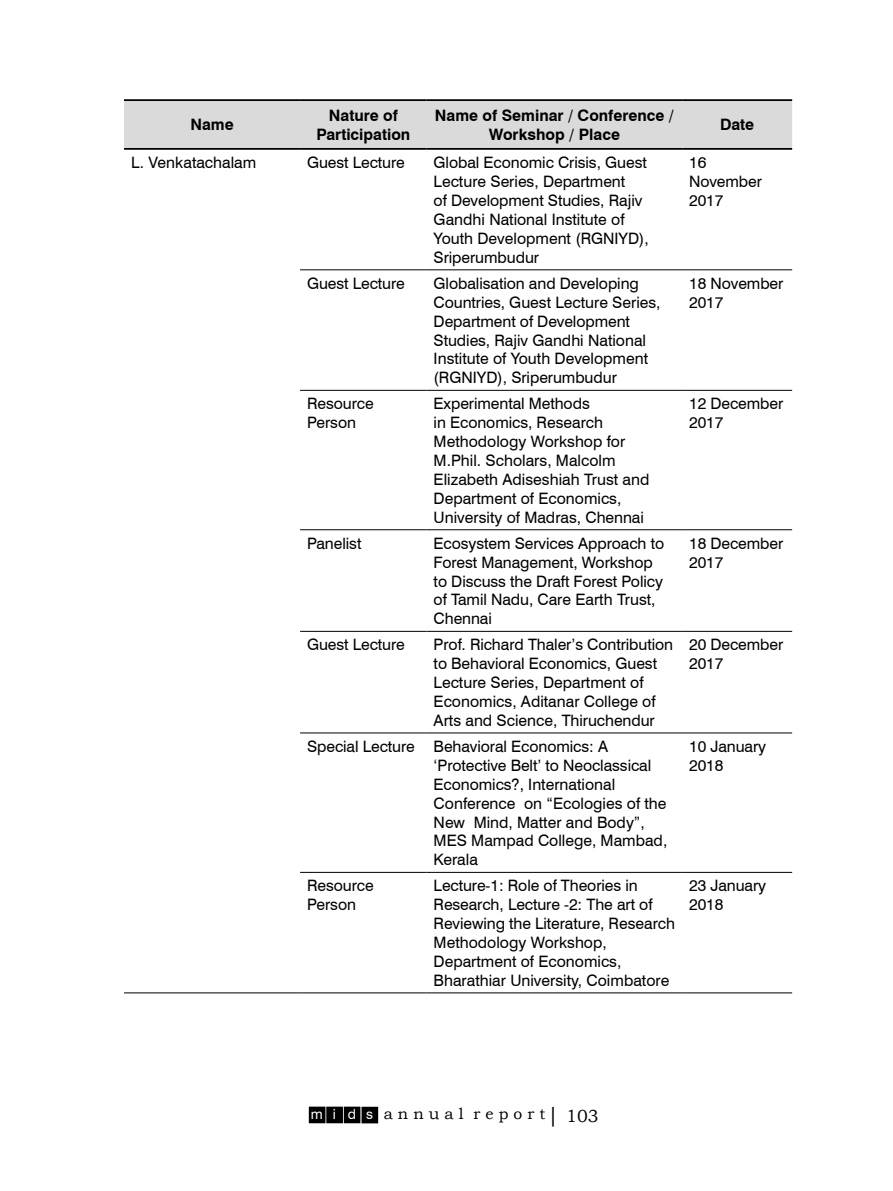
<style>
.page{position:relative;width:893px;height:1191px;background:#fff}
.page>*{position:absolute;margin:0;border:0;box-sizing:border-box;transform-origin:0 0}
.t1{font:15.75px/18.9px "Swiss 721 BT";letter-spacing:-.005em;color:#000}
.t2{font:700 15.75px/18.9px "Swiss 721 BT";color:#000;text-align:center}
.t3{font:15.75px "Bookman Old Style";color:#000}
.s1{font-family:"Swiss 721 BT";font-size:14px;color:#fff}
.s2{font-size:21px}
.s3{font-size:17.5px}
</style>
<div class="page">
<div style="left:310px;top:1107px;width:15px;height:15px;background:#000"></div>
<div style="left:309px;top:1106px;width:16px;height:17px;border:2px solid #000"></div>
<div style="left:327px;top:1107px;width:15px;height:15px;background:#000"></div>
<div style="left:326px;top:1106px;width:17px;height:17px;border:2px solid #000"></div>
<div style="left:345px;top:1107px;width:15px;height:15px;background:#000"></div>
<div style="left:344px;top:1106px;width:16px;height:17px;border:2px solid #000"></div>
<div style="left:362px;top:1107px;width:15px;height:15px;background:#000"></div>
<div style="left:361px;top:1106px;width:17px;height:17px;border:2px solid #000"></div>
<div style="left:124px;top:101px;width:668px;height:47px;background:#dadada"></div>
<hr style="left:300px;top:269px;width:127px;height:1px;background:#000">
<hr style="left:427px;top:269px;width:255px;height:1px;background:#000">
<hr style="left:682px;top:269px;width:110px;height:1px;background:#000">
<hr style="left:300px;top:390px;width:127px;height:1px;background:#000">
<hr style="left:427px;top:390px;width:255px;height:1px;background:#000">
<hr style="left:682px;top:390px;width:110px;height:1px;background:#000">
<hr style="left:300px;top:529px;width:127px;height:1px;background:#000">
<hr style="left:427px;top:529px;width:255px;height:1px;background:#000">
<hr style="left:682px;top:529px;width:110px;height:1px;background:#000">
<hr style="left:300px;top:631px;width:127px;height:1px;background:#000">
<hr style="left:427px;top:631px;width:255px;height:1px;background:#000">
<hr style="left:682px;top:631px;width:110px;height:1px;background:#000">
<hr style="left:300px;top:732px;width:127px;height:1px;background:#000">
<hr style="left:427px;top:732px;width:255px;height:1px;background:#000">
<hr style="left:682px;top:732px;width:110px;height:1px;background:#000">
<hr style="left:300px;top:872px;width:127px;height:1px;background:#000">
<hr style="left:427px;top:872px;width:255px;height:1px;background:#000">
<hr style="left:682px;top:872px;width:110px;height:1px;background:#000">
<hr style="left:124px;top:992px;width:176px;height:1px;background:#000">
<hr style="left:300px;top:992px;width:127px;height:1px;background:#000">
<hr style="left:427px;top:992px;width:255px;height:1px;background:#000">
<hr style="left:682px;top:992px;width:110px;height:1px;background:#000">
<hr style="left:124px;top:99px;width:176px;height:2px;background:#000">
<hr style="left:300px;top:99px;width:127px;height:2px;background:#000">
<hr style="left:427px;top:99px;width:255px;height:2px;background:#000">
<hr style="left:682px;top:99px;width:110px;height:2px;background:#000">
<hr style="left:124px;top:148px;width:176px;height:2px;background:#000">
<hr style="left:300px;top:148px;width:127px;height:2px;background:#000">
<hr style="left:427px;top:148px;width:255px;height:2px;background:#000">
<hr style="left:682px;top:148px;width:110px;height:2px;background:#000">
<p class="t2" style="left:190px;top:115px;width:45px">Name</p>
<p class="t2" style="left:316px;top:105px;width:96px">Nature of<br>Participation</p>
<p class="t2" style="left:435px;top:105px;width:241px">Name of Seminar / Conference /<br>Workshop / Place</p>
<p class="t2" style="left:720px;top:115px;width:36px">Date</p>
<p class="t1" style="left:131px;top:153px;width:127px">L. Venkatachalam</p>
<p class="t1" style="left:307px;top:153px;width:99px">Guest Lecture</p>
<p class="t1" style="left:434px;top:153px;width:217px">Global Economic Crisis, Guest<br>Lecture Series, Department<br>of Development Studies, Rajiv<br>Gandhi National Institute of<br>Youth Development (RGNIYD),<br>Sriperumbudur</p>
<p class="t1" style="left:689px;top:153px;width:74px">16<br>November<br>2017</p>
<p class="t1" style="left:307px;top:273px;width:99px">Guest Lecture</p>
<p class="t1" style="left:434px;top:273px;width:228px">Globalisation and Developing<br>Countries, Guest Lecture Series,<br>Department of Development<br>Studies, Rajiv Gandhi National<br>Institute of Youth Development (RGNIYD), Sriperumbudur</p>
<p class="t1" style="left:689px;top:273px;width:96px">18 November<br>2017</p>
<p class="t1" style="left:307px;top:394px;width:68px">Resource<br>Person</p>
<p class="t1" style="left:434px;top:394px;width:217px">Experimental Methods<br>in Economics, Research<br>Methodology Workshop for<br>M.Phil. Scholars, Malcolm<br>Elizabeth Adiseshiah Trust and<br>Department of Economics,<br>University of Madras, Chennai</p>
<p class="t1" style="left:689px;top:394px;width:96px">12 December<br>2017</p>
<p class="t1" style="left:307px;top:533px;width:56px">Panelist</p>
<p class="t1" style="left:434px;top:533px;width:232px">Ecosystem Services Approach to<br>Forest Management, Workshop to Discuss the Draft Forest Policy of Tamil Nadu, Care Earth Trust,<br>Chennai</p>
<p class="t1" style="left:689px;top:533px;width:96px">18 December<br>2017</p>
<p class="t1" style="left:307px;top:634px;width:99px">Guest Lecture</p>
<p class="t1" style="left:434px;top:634px;width:241px">Prof. Richard Thaler’s Contribution to Behavioral Economics, Guest<br>Lecture Series, Department of<br>Economics, Aditanar College of<br>Arts and Science, Thiruchendur</p>
<p class="t1" style="left:689px;top:634px;width:96px">20 December<br>2017</p>
<p class="t1" style="left:434px;top:736px;width:235px;text-indent:-127px">Special Lecture Behavioral Economics: A ‘Protective Belt’ to Neoclassical<br>Economics?, International<br>Conference on “Ecologies of the<br>New Mind, Matter and Body”,<br>MES Mampad College, Mambad,<br>Kerala</p>
<p class="t1" style="left:689px;top:736px;width:79px">10 January<br>2018</p>
<p class="t1" style="left:307px;top:875px;width:68px">Resource<br>Person</p>
<p class="t1" style="left:434px;top:875px;width:243px">Lecture-1: Role of Theories in<br>Research, Lecture -2: The art of<br>Reviewing the Literature, Research<br>Methodology Workshop,<br>Department of Economics,<br>Bharathiar University, Coimbatore</p>
<p class="t1" style="left:689px;top:875px;width:79px">23 January<br>2018</p>
<p class="t3" style="left:311px;top:1103px;width:289px"><span class="s1">mi ds</span>a n n u a l r e p o r t<span class="s2">|</span> <span class="s3">103</span></p>
</div>
